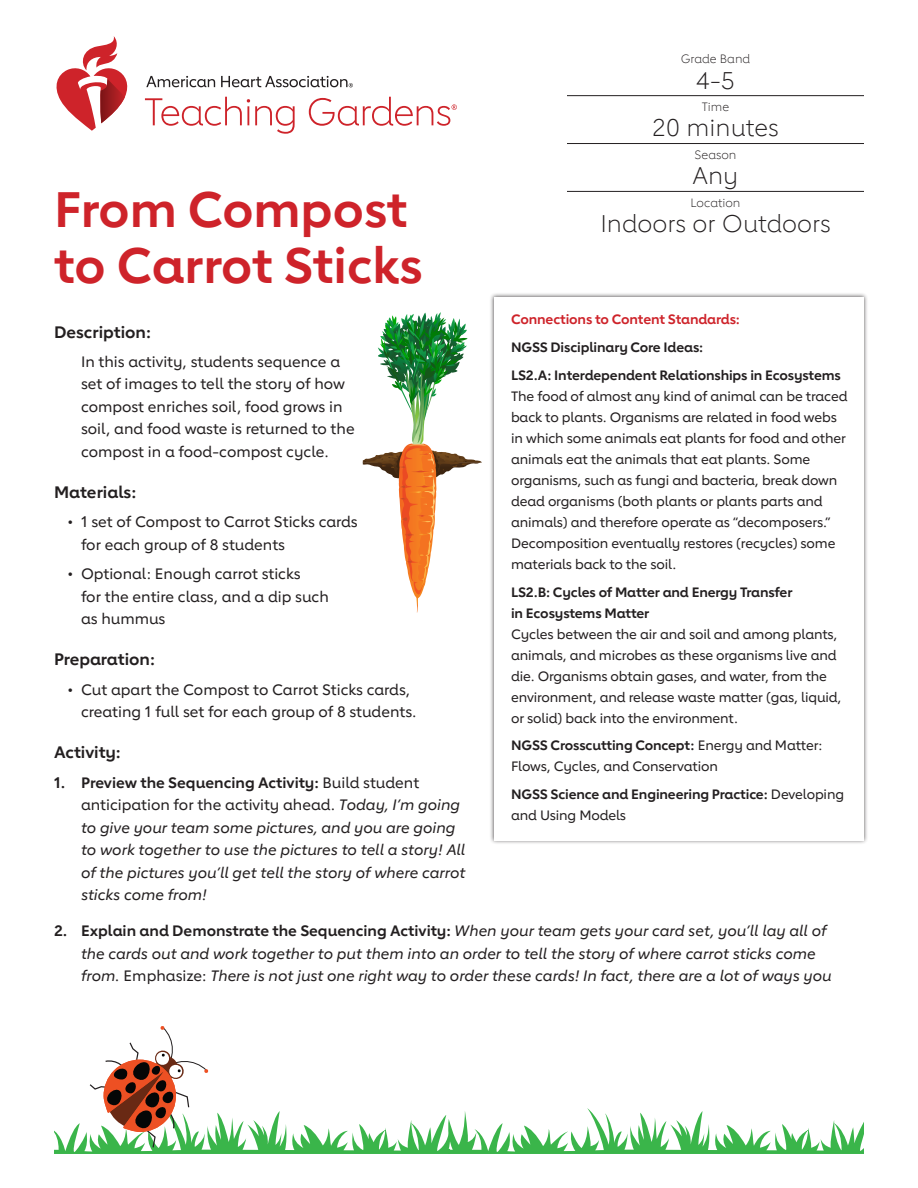
<style>
.page{position:relative;width:918px;height:1188px;background:#fff}
.page>*{position:absolute;margin:0;border:0;box-sizing:border-box;transform-origin:0 0}
._01_head_33_37___1875___H1{font:700 49.5px/55.5px "Lub Dub";color:#ce232a}
._08_legend_sm_type___P{font:300 24px "Lub Dub";color:#231f20}
._03_sub-sub_11_14___125__0625___P{font:700 16.5px "Lub Dub";color:#231f20}
._06_numbers___P{font:italic 500 15px/22.5px "Lub Dub";color:#231f20}
._05_bullets___P{font:500 15px/22.5px "Lub Dub";color:#231f20}
._04_body_10_15___P{font:500 15px/22.5px "Lub Dub";color:#231f20}
._13_Connections_med_9_14___P{font:500 13.5px/21px "Lub Dub";letter-spacing:-.01em;color:#231f20}
._12b_Connections_bold_9_14_no___after___P{font:700 13.5px/21px "Lub Dub";letter-spacing:-.01em;color:#231f20}
._13_Connections_med_9_14___P-2{font:700 13.5px/21px "Lub Dub";letter-spacing:-.01em;color:#231f20}
._11_Connections_head_9_14___P{font:700 13.5px "Lub Dub";letter-spacing:-.01em;color:#ce232a}
._12_Connections_bold_9_14___P{font:700 13.5px "Lub Dub";letter-spacing:-.01em;color:#231f20}
._08_legend_sm_type___P-2{font:300 12px "Lub Dub";color:#231f20}
.s1{font-weight:700}
.s2{font-weight:500}
.s3{font-weight:700;font-style:normal}
.s4{font-style:normal}
</style>
<div class="page">
<div style="left:490px;top:292px;width:379px;height:553px;background:#231f20;opacity:.75"></div>
<div style="left:494px;top:297px;width:370px;height:543px;background:#fff"></div>
<svg style="left:363px;top:312px;width:119px;height:301px"></svg>
<hr style="left:567px;top:95px;width:297px;height:1px;background:#231f20">
<hr style="left:567px;top:143px;width:297px;height:1px;background:#231f20">
<hr style="left:567px;top:191px;width:297px;height:1px;background:#231f20">
<svg style="left:54px;top:1026px;width:810px;height:128px"></svg>
<svg style="left:56px;top:36px;width:72px;height:95px"></svg>
<svg style="left:146px;top:76px;width:69px;height:11px"></svg>
<svg style="left:221px;top:76px;width:132px;height:11px"></svg>
<svg style="left:145px;top:97px;width:150px;height:37px"></svg>
<svg style="left:309px;top:97px;width:148px;height:29px"></svg>
<h1 class="_01_head_33_37___1875___H1" style="left:54px;top:181px;width:370px">From Compost to Carrot Sticks</h1>
<p class="_08_legend_sm_type___P-2" style="left:681px;top:52px;width:71px">Grade Band</p>
<p class="_08_legend_sm_type___P" style="left:696px;top:66px;width:40px">4-5</p>
<p class="_08_legend_sm_type___P-2" style="left:702px;top:100px;width:29px">Time</p>
<p class="_08_legend_sm_type___P" style="left:652px;top:114px;width:128px">20 minutes</p>
<p class="_08_legend_sm_type___P-2" style="left:695px;top:148px;width:43px">Season</p>
<p class="_08_legend_sm_type___P" style="left:693px;top:162px;width:47px">Any</p>
<p class="_08_legend_sm_type___P-2" style="left:690px;top:195px;width:52px">Location</p>
<p class="_08_legend_sm_type___P" style="left:600px;top:210px;width:232px">Indoors or Outdoors</p>
<p class="_11_Connections_head_9_14___P" style="left:511px;top:311px;width:230px">Connections to Content Standards:</p>
<p class="_12_Connections_bold_9_14___P" style="left:511px;top:339px;width:194px">NGSS Disciplinary Core Ideas:</p>
<p class="_12b_Connections_bold_9_14_no___after___P" style="left:511px;top:364px;width:331px">LS2.A: Interdependent Relationships in Ecosystems</p>
<p class="_13_Connections_med_9_14___P" style="left:511px;top:385px;width:338px">The food of almost any kind of animal can be traced back to plants. Organisms are related in food webs in which some animals eat plants for food and other animals eat the animals that eat plants. Some organisms, such as fungi and bacteria, break down dead organisms (both plants or plants parts and animals) and therefore operate as “decomposers.” Decomposition eventually restores (recycles) some materials back to the soil.</p>
<p class="_12b_Connections_bold_9_14_no___after___P" style="left:511px;top:581px;width:283px">LS2.B: Cycles of Matter and Energy Transfer in Ecosystems Matter</p>
<p class="_13_Connections_med_9_14___P" style="left:511px;top:623px;width:332px">Cycles between the air and soil and among plants, animals, and microbes as these organisms live and die. Organisms obtain gases, and water, from the environment, and release waste matter (gas, liquid, or solid) back into the environment.</p>
<p class="_13_Connections_med_9_14___P" style="left:511px;top:735px;width:313px"><span class="s1">NGSS Crosscutting Concept:</span> Energy and Matter:<br>Flows, Cycles, and Conservation</p>
<p class="_13_Connections_med_9_14___P-2" style="left:511px;top:784px;width:334px">NGSS Science and Engineering Practice: <span class="s2">Developing and Using Models</span></p>
<p class="_03_sub-sub_11_14___125__0625___P" style="left:54px;top:322px;width:99px">Description:</p>
<p class="_04_body_10_15___P" style="left:81px;top:350px;width:275px">In this activity, students sequence a set of images to tell the story of how compost enriches soil, food grows in soil, and food waste is returned to the compost in a food-compost cycle.</p>
<p class="_03_sub-sub_11_14___125__0625___P" style="left:54px;top:482px;width:84px">Materials:</p>
<p class="_05_bullets___P" style="left:81px;top:511px;width:278px;text-indent:-14px">• 1 set of Compost to Carrot Sticks cards for each group of 8 students</p>
<p class="_05_bullets___P" style="left:81px;top:562px;width:249px;text-indent:-14px">• Optional: Enough carrot sticks<br>for the entire class, and a dip such as hummus</p>
<p class="_03_sub-sub_11_14___125__0625___P" style="left:54px;top:650px;width:103px">Preparation:</p>
<p class="_05_bullets___P" style="left:81px;top:678px;width:337px;text-indent:-14px">• Cut apart the Compost to Carrot Sticks cards, creating 1 full set for each group of 8 students.</p>
<p class="_03_sub-sub_11_14___125__0625___P" style="left:54px;top:743px;width:68px">Activity:</p>
<p class="_06_numbers___P" style="left:81px;top:771px;width:386px;text-indent:-27px"><span class="s3">1. Preview the Sequencing Activity:</span> <span class="s4">Build student anticipation for the activity ahead.</span> Today, I’m going to give your team some pictures, and you are going to work together to use the pictures to tell a story! All of the pictures you’ll get tell the story of where carrot sticks come from!</p>
<p class="_06_numbers___P" style="left:81px;top:919px;width:752px;text-indent:-27px"><span class="s3">2. Explain and Demonstrate the Sequencing Activity:</span> When your team gets your card set, you’ll lay all of the cards out and work together to put them into an order to tell the story of where carrot sticks come from. <span class="s4">Emphasize:</span> There is not just one right way to order these cards! In fact, there are a lot of ways you</p>
</div>
